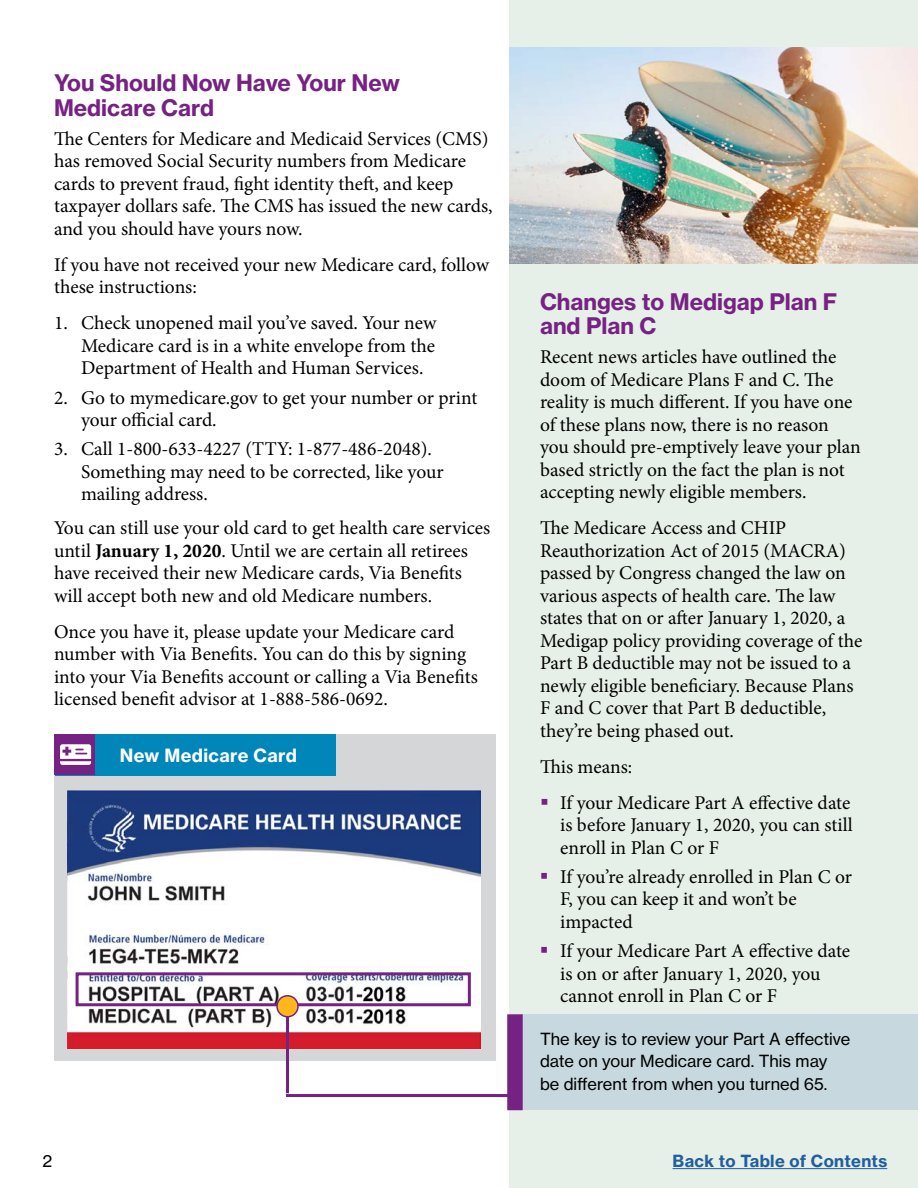
<style>
.page{position:relative;width:918px;height:1188px;background:#fff}
.page>*{position:absolute;margin:0;border:0;box-sizing:border-box;transform-origin:0 0}
.t1{font:30px "N Haas Grotesk TX Std 75 Bd";color:#fff}
.t2{font:22.5px/24px "N Haas Grotesk TX Std 75 Bd";color:#762283}
.t3{font:19.5px/22.5px "Minion Pro";color:#000}
.t4{font:18px "N Haas Grotesk TX Std 75 Bd";letter-spacing:.02em;color:#fff}
.t5{font:16.5px/22.5px "N Haas Grotesk TX Std 55 Rg";color:#000}
.t6{font:16.5px "N Haas Grotesk TX Std 75 Bd";letter-spacing:.02em;color:#215e9e}
.s1{font-weight:700}
</style>
<div class="page">
<div style="left:510px;top:0;width:408px;height:1188px;background:#e6efe8"></div>
<div style="left:521px;top:1014px;width:397px;height:96px;background:#c7d9de"></div>
<div style="left:54px;top:734px;width:442px;height:327px;background:#d5d6d7"></div>
<div style="left:55px;top:734px;width:281px;height:41px;background:#0086b8"></div>
<img style="left:67px;top:790px;width:413px;height:258px">
<div style="left:54px;top:734px;width:41px;height:41px;background:#762283"></div>
<img style="left:510px;top:48px;width:408px;height:216px">
<hr style="left:286px;top:1094px;width:235px;height:3px;background:#762283">
<hr style="left:286px;top:1014px;width:3px;height:79px;background:#762283">
<div style="left:76px;top:972px;width:395px;height:34px;border:3px solid #762283"></div>
<div style="left:507px;top:1014px;width:16px;height:96px;background:#762283;border:2px solid #762283"></div>
<div style="left:277px;top:996px;width:21px;height:21px;background:#fdb71a;border-radius:50%"></div>
<div style="left:276px;top:995px;width:23px;height:23px;border:2px solid #762283;border-radius:50%"></div>
<svg style="left:60px;top:744px;width:31px;height:21px"></svg>
<hr style="left:673px;top:1168px;width:214px;height:1px;background:#215e9e">
<p class="t2" style="left:54px;top:71px;width:348px">You Should Now Have Your New<br>Medicare Card</p>
<p class="t3" style="left:54px;top:127px;width:440px">The Centers for Medicare and Medicaid Services (CMS) has removed Social Security numbers from Medicare cards to prevent fraud, fight identity theft, and keep taxpayer dollars safe. The CMS has issued the new cards, and you should have yours now.</p>
<p class="t3" style="left:54px;top:253px;width:437px">If you have not received your new Medicare card, follow these instructions:</p>
<p class="t3" style="left:81px;top:312px;width:357px;text-align:justify;text-indent:-27px">1. Check unopened mail you’ve saved. Your new Medicare card is in a white envelope from the Department of Health and Human Services.</p>
<p class="t3" style="left:81px;top:386px;width:398px;text-indent:-27px">2. Go to mymedicare.gov to get your number or print your official card.</p>
<p class="t3" style="left:81px;top:438px;width:364px;text-indent:-27px">3. Call 1-800-633-4227 (TTY: 1-877-486-2048).<br>Something may need to be corrected, like your mailing address.</p>
<p class="t3" style="left:54px;top:517px;width:438px">You can still use your old card to get health care services until <span class="s1">January 1, 2020</span>. Until we are certain all retirees have received their new Medicare cards, Via Benefits will accept both new and old Medicare numbers.</p>
<p class="t3" style="left:54px;top:620px;width:425px">Once you have it, please update your Medicare card number with Via Benefits. You can do this by signing into your Via Benefits account or calling a Via Benefits licensed benefit advisor at 1-888-586-0692.</p>
<h1 class="t1" style="left:232px;top:738px;width:101px">IMAGE</h1>
<p class="t4" style="left:120px;top:744px;width:179px">New Medicare Card</p>
<p class="t2" style="left:540px;top:290px;width:299px">Changes to Medigap Plan F and Plan C</p>
<p class="t3" style="left:540px;top:346px;width:322px">Recent news articles have outlined the doom of Medicare Plans F and C. The reality is much different. If you have one of these plans now, there is no reason you should pre-emptively leave your plan based strictly on the fact the plan is not accepting newly eligible members.</p>
<p class="t3" style="left:540px;top:517px;width:324px">The Medicare Access and CHIP Reauthorization Act of 2015 (MACRA) passed by Congress changed the law on various aspects of health care. The law states that on or after January 1, 2020, a Medigap policy providing coverage of the Part B deductible may not be issued to a newly eligible beneficiary. Because Plans F and C cover that Part B deductible, they’re being phased out.</p>
<p class="t3" style="left:560px;top:749px;width:292px;line-height:36px;text-indent:-20px">This means:<br>If your Medicare Part A effective date</p>
<p class="t3" style="left:560px;top:814px;width:294px">is before January 1, 2020, you can still enroll in Plan C or F</p>
<p class="t3" style="left:560px;top:866px;width:293px">If you’re already enrolled in Plan C or<br>F, you can keep it and won’t be impacted</p>
<p class="t3" style="left:560px;top:940px;width:292px">If your Medicare Part A effective date is on or after January 1, 2020, you cannot enroll in Plan C or F</p>
<p class="t5" style="left:540px;top:1028px;width:312px">The key is to review your Part A effective date on your Medicare card. This may be different from when you turned 65.</p>
<p class="t5" style="left:43px;top:1150px;width:11px">2</p>
<p class="t6" style="left:673px;top:1151px;width:216px">Back to Table of Contents</p>
</div>
